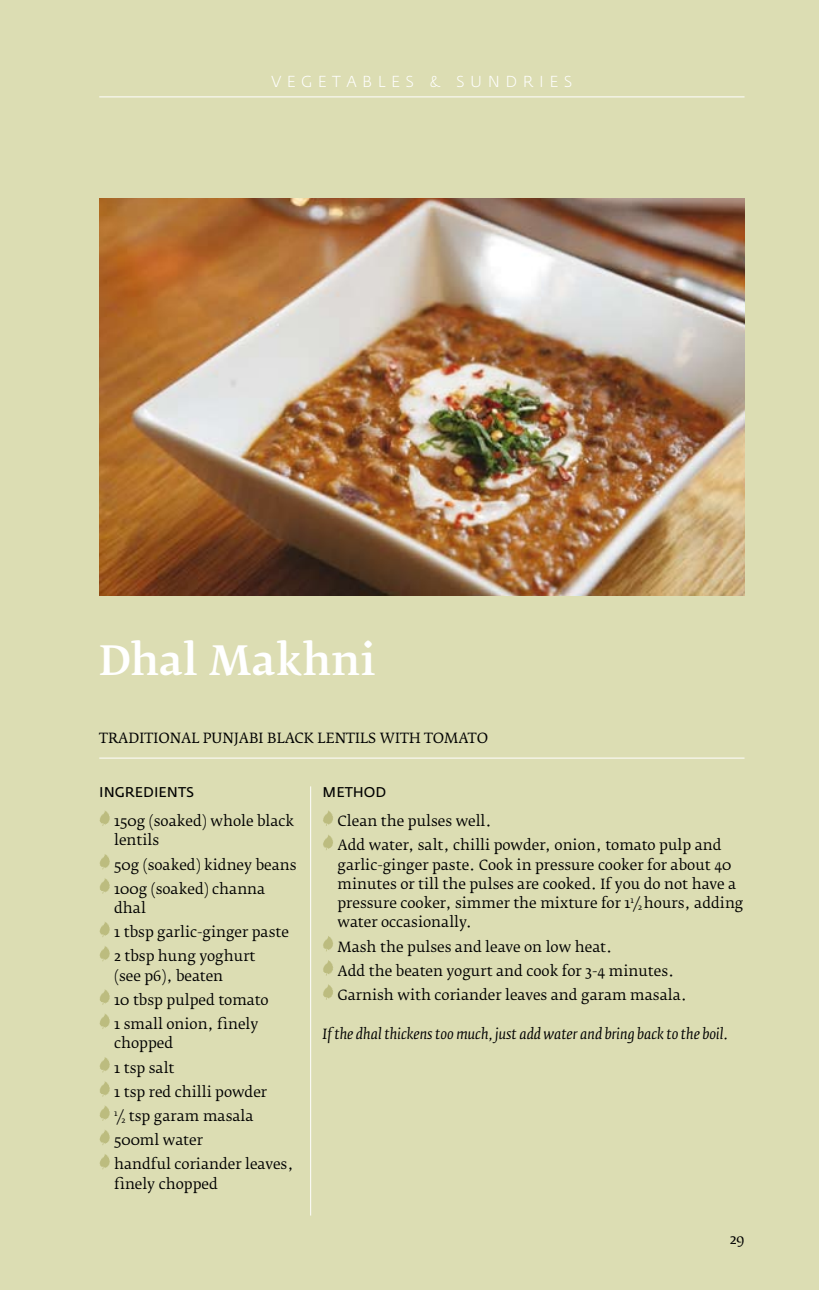
<style>
.page{position:relative;width:819px;height:1290px;background:#dcddb3}
.page>*{position:absolute;margin:0;border:0;box-sizing:border-box;transform-origin:0 0}
.t1{font:500 40.25px "Fedra Serif B";letter-spacing:.005em;color:#fff}
.t2{font:300 15.75px "Fedra Sans";letter-spacing:.35em;color:#fff}
.t3{font:14px/24.2px "Fedra Serif B";color:#000}
.t4{font:italic 14px "Fedra Serif B";color:#000}
.t5{font:14px "Fedra Sans";color:#000}
</style>
<div class="page">
<svg style="left:323px;top:810px;width:10px;height:16px"></svg>
<svg style="left:323px;top:835px;width:10px;height:15px"></svg>
<svg style="left:323px;top:936px;width:10px;height:15px"></svg>
<svg style="left:323px;top:960px;width:10px;height:16px"></svg>
<svg style="left:323px;top:984px;width:10px;height:16px"></svg>
<hr style="left:99px;top:758px;width:645px;height:1px;background:#fff">
<svg style="left:99px;top:811px;width:11px;height:15px"></svg>
<svg style="left:99px;top:854px;width:11px;height:15px"></svg>
<svg style="left:100px;top:878px;width:10px;height:16px"></svg>
<svg style="left:99px;top:922px;width:11px;height:15px"></svg>
<svg style="left:99px;top:946px;width:11px;height:15px"></svg>
<svg style="left:99px;top:989px;width:11px;height:16px"></svg>
<svg style="left:99px;top:1014px;width:11px;height:15px"></svg>
<svg style="left:99px;top:1057px;width:11px;height:15px"></svg>
<svg style="left:100px;top:1081px;width:10px;height:16px"></svg>
<svg style="left:99px;top:1106px;width:11px;height:15px"></svg>
<svg style="left:99px;top:1130px;width:11px;height:15px"></svg>
<svg style="left:99px;top:1154px;width:11px;height:15px"></svg>
<hr style="left:310px;top:786px;width:1px;height:429px;background:#fff">
<img style="left:99px;top:198px;width:645px;height:397px">
<hr style="left:99px;top:96px;width:645px;height:1px;background:#fff">
<p class="t2" style="left:271px;top:73px;width:198px">VEGET ABLES &amp; SU</p>
<p class="t2" style="left:488px;top:73px;width:84px">NDRIES</p>
<h1 class="t1" style="left:99px;top:637px;width:278px">Dhal Makhni</h1>
<p class="t3" style="left:99px;top:726px;width:11px">traditional</p>
<p class="t3" style="left:203px;top:726px;width:10px">punjabi</p>
<p class="t3" style="left:267px;top:726px;width:11px">black</p>
<p class="t3" style="left:317px;top:726px;width:10px">lentils</p>
<p class="t3" style="left:380px;top:726px;width:11px">wit</p>
<p class="t3" style="left:409px;top:726px;width:27px">h tomato</p>
<p class="t5" style="left:99px;top:784px;width:96px">I NGREDIENTS</p>
<p class="t3" style="left:114px;top:811px;width:181px;line-height:19.2px">150g (soaked) whole black lentils</p>
<p class="t3" style="left:114px;top:852px;width:184px">50g (soaked) kidney beans<br>100g (soaked) channa</p>
<p class="t3" style="left:114px;top:896px;width:176px">dhal<br>1 tbsp garlic-ginger paste<br>2 tbsp hung yoghurt</p>
<p class="t3" style="left:114px;top:964px;width:156px">(see p6), beaten<br>10 tbsp pulped tomato<br>1 small onion, finely</p>
<p class="t3" style="left:114px;top:1031px;width:181px">chopped<br>1 tsp salt<br>1 tsp red chilli powder<br><sup>1</sup>/<sub>2</sub> tsp garam masala<br>500ml water<br>handful coriander leaves,</p>
<p class="t3" style="left:114px;top:1172px;width:105px">finely chopped</p>
<p class="t5" style="left:322px;top:784px;width:65px">M ETHOD</p>
<p class="t3" style="left:337px;top:809px;width:385px">Clean the pulses well.<br>Add water, salt, chilli powder, onion, tomato pulp and</p>
<p class="t3" style="left:337px;top:855px;width:407px;line-height:19.2px">garlic-ginger paste. Cook in pressure cooker for about 40 minutes or till the pulses are cooked. If you do not have a pressure cooker, simmer the mixture for 1<sup>1</sup>/<sub>2</sub> hours, adding water occasionally.</p>
<p class="t3" style="left:337px;top:934px;width:351px">Mash the pulses and leave on low heat.<br>Add the beaten yogurt and cook for 3-4 minutes.<br>Garnish with coriander leaves and garam masala.</p>
<p class="t4" style="left:322px;top:1025px;width:406px">If the dhal thickens too much, just add water and bring back to the boil.</p>
<p class="t3" style="left:729px;top:1227px;width:16px">29</p>
</div>
